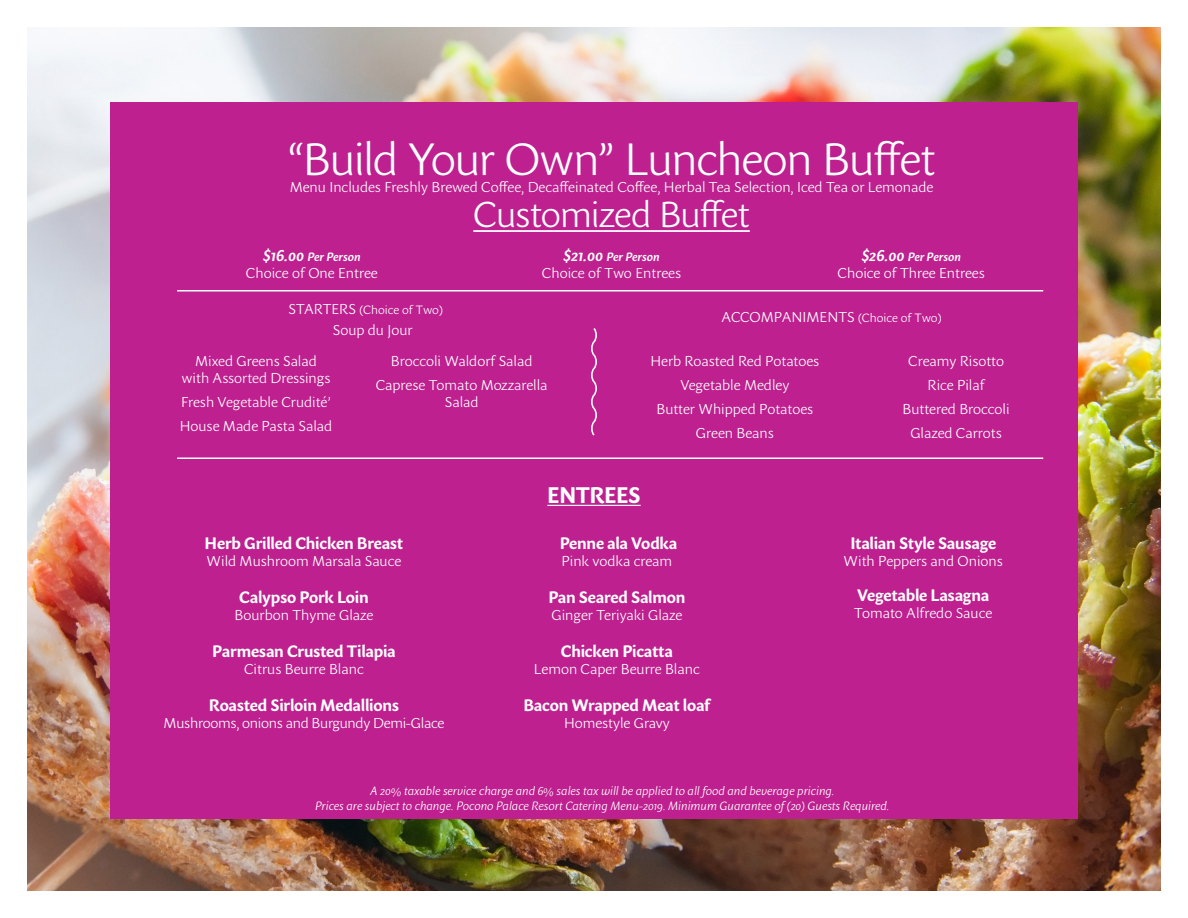
<style>
.page{position:relative;width:1188px;height:918px;background:#fff}
.page>*{position:absolute;margin:0;border:0;box-sizing:border-box;transform-origin:0 0}
.t1{font:300 45px "Sharik Sans";letter-spacing:-.03em;color:#fff}
.t2{font:300 35.85px "Sharik Sans";letter-spacing:-.03em;color:#fff}
.t3{font:700 22.5px "Sharik Sans";letter-spacing:-.025em;color:#fff}
.t4{font:700 16.5px "Sharik Sans";letter-spacing:-.015em;color:#fff}
.t5{font:300 14.25px/17.1px "Sharik Sans";color:#fff;text-align:center}
.t6{font:300 14.25px "Sharik Sans";letter-spacing:-.02em;color:#fff}
.t7{font:italic 300 12px "Sharik Sans";color:#fff}
.t8{font:italic 600 12px "Sharik Sans";letter-spacing:.005em;color:#fff}
.t9{font:300 12px "Sharik Sans";color:#fff}
.s1{font-size:16.5px}
.s2{font-size:14.25px}
.s3{font-size:12px}
</style>
<div class="page">
<img style="left:27px;top:27px;width:1134px;height:864px">
<div style="left:110px;top:102px;width:968px;height:716px;background:#be208f"></div>
<hr style="left:473px;top:230px;width:277px;height:2px;background:#fff">
<hr style="left:547px;top:505px;width:94px;height:1px;background:#fff">
<hr style="left:177px;top:290px;width:866px;height:1px;background:#fff">
<hr style="left:177px;top:458px;width:866px;height:1px;background:#fff">
<svg style="left:591px;top:328px;width:6px;height:108px"></svg>
<p class="t1" style="left:287px;top:128px;width:650px">“Build Your Own” Luncheon Buffet</p>
<p class="t5" style="left:290px;top:178px;width:645px">Menu Includes Freshly Brewed Coffee, Decaffeinated Coffee, Herbal Tea Selection, Iced Tea or Lemonade</p>
<p class="t2" style="left:473px;top:191px;width:278px">Customized Buffet</p>
<p class="t8" style="left:263px;top:248px;width:99px"><span class="s1">$16.00</span> Per Person</p>
<p class="t5" style="left:246px;top:264px;width:133px">Choice of One Entree</p>
<p class="t8" style="left:563px;top:248px;width:98px"><span class="s1">$21.00</span> Per Person</p>
<p class="t5" style="left:542px;top:264px;width:141px">Choice of Two Entrees</p>
<p class="t8" style="left:861px;top:248px;width:101px"><span class="s1">$26.00</span> Per Person</p>
<p class="t5" style="left:838px;top:264px;width:149px">Choice of Three Entrees</p>
<p class="t9" style="left:289px;top:302px;width:156px"><span class="s2">STARTERS</span> (Choice of Two)</p>
<p class="t5" style="left:181px;top:352px;width:151px">Mixed Greens Salad with Assorted Dressings</p>
<p class="t5" style="left:181px;top:393px;width:151px">Fresh Vegetable Crudité’</p>
<p class="t5" style="left:180px;top:417px;width:154px">House Made Pasta Salad</p>
<p class="t5" style="left:333px;top:321px;width:81px">Soup du Jour</p>
<p class="t5" style="left:391px;top:352px;width:143px">Broccoli Waldorf Salad</p>
<p class="t5" style="left:376px;top:376px;width:173px">Caprese Tomato Mozzarella<br>Salad</p>
<p class="t5" style="left:721px;top:308px;width:222px">ACCOMPANIMENTS <span class="s3">(Choice of Two)</span></p>
<p class="t5" style="left:650px;top:352px;width:170px">Herb Roasted Red Potatoes</p>
<p class="t5" style="left:680px;top:376px;width:111px">Vegetable Medley</p>
<p class="t5" style="left:656px;top:400px;width:158px">Butter Whipped Potatoes</p>
<p class="t5" style="left:696px;top:424px;width:79px">Green Beans</p>
<p class="t5" style="left:908px;top:352px;width:97px">Creamy Risotto</p>
<p class="t5" style="left:928px;top:376px;width:59px">Rice Pilaf</p>
<p class="t5" style="left:903px;top:400px;width:109px">Buttered Broccoli</p>
<p class="t5" style="left:910px;top:424px;width:93px">Glazed Carrots</p>
<p class="t3" style="left:547px;top:479px;width:95px">ENTREES</p>
<p class="t4" style="left:205px;top:531px;width:200px">Herb Grilled Chicken Breast</p>
<p class="t5" style="left:207px;top:552px;width:196px">Wild Mushroom Marsala Sauce</p>
<p class="t4" style="left:239px;top:585px;width:131px">Calypso Pork Loin</p>
<p class="t5" style="left:235px;top:606px;width:140px">Bourbon Thyme Glaze</p>
<p class="t4" style="left:212px;top:639px;width:185px">Parmesan Crusted Tilapia</p>
<p class="t5" style="left:244px;top:660px;width:121px">Citrus Beurre Blanc</p>
<p class="t4" style="left:209px;top:693px;width:192px">Roasted Sirloin Medallions</p>
<p class="t6" style="left:164px;top:713px;width:282px">Mushrooms, onions and Burgundy Demi-Glace</p>
<p class="t4" style="left:560px;top:531px;width:119px">Penne ala Vodka</p>
<p class="t5" style="left:562px;top:552px;width:112px">Pink vodka cream</p>
<p class="t4" style="left:548px;top:585px;width:138px">Pan Seared Salmon</p>
<p class="t5" style="left:552px;top:606px;width:132px">Ginger Teriyaki Glaze</p>
<p class="t4" style="left:561px;top:639px;width:114px">Chicken Picatta</p>
<p class="t5" style="left:534px;top:660px;width:167px">Lemon Caper Beurre Blanc</p>
<p class="t4" style="left:523px;top:693px;width:188px">Bacon Wrapped Meat loaf</p>
<p class="t5" style="left:564px;top:714px;width:107px">Homestyle Gravy</p>
<p class="t4" style="left:850px;top:531px;width:147px">Italian Style Sausage</p>
<p class="t5" style="left:844px;top:552px;width:161px">With Peppers and Onions</p>
<p class="t4" style="left:857px;top:583px;width:134px">Vegetable Lasagna</p>
<p class="t5" style="left:854px;top:604px;width:139px">Tomato Alfredo Sauce</p>
<p class="t7" style="left:370px;top:783px;width:466px">A 20% taxable service charge and 6% sales tax will be applied to all food and beverage pricing.</p>
<p class="t7" style="left:315px;top:797px;width:576px">Prices are subject to change. Pocono Palace Resort Catering Menu-2019. Minimum Guarantee of (20) Guests Required.</p>
</div>
